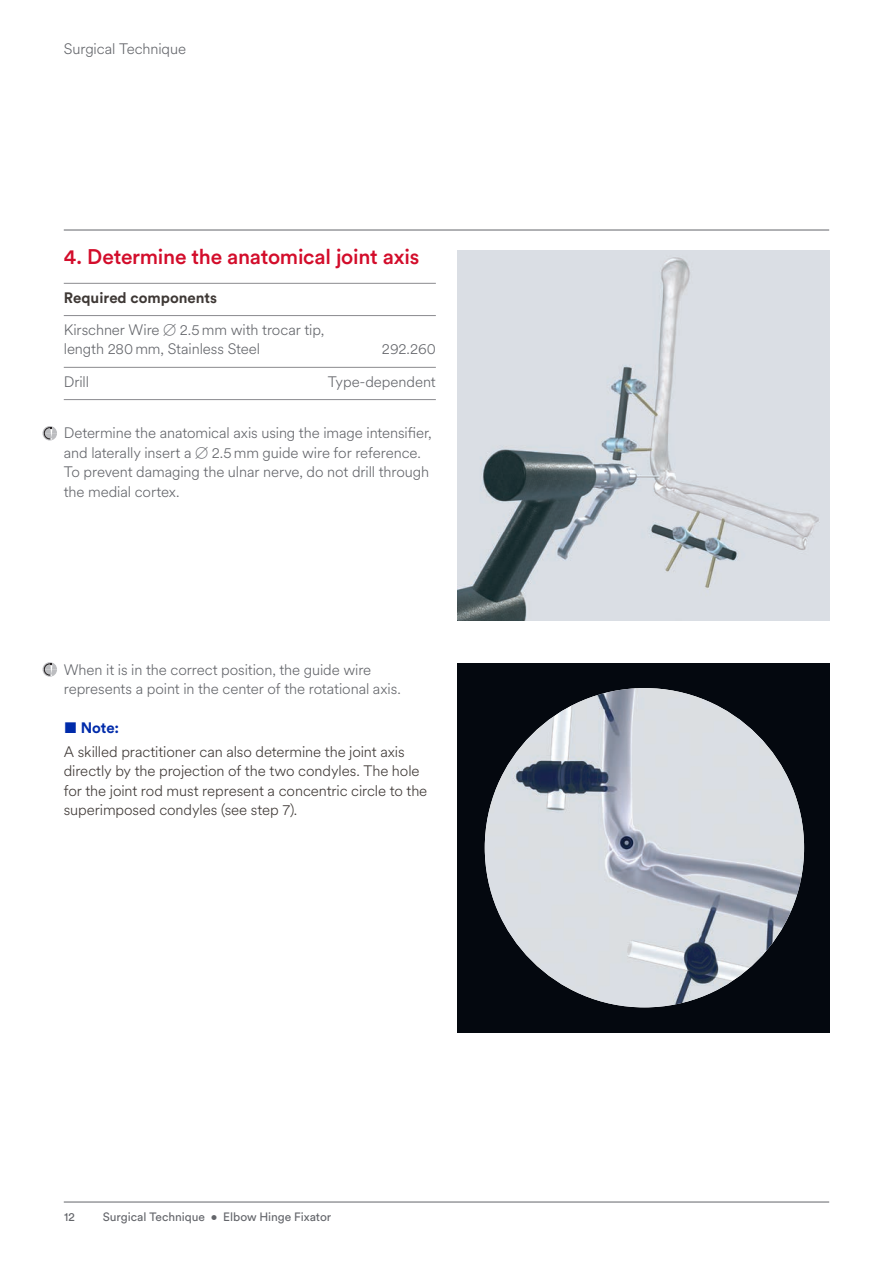
<style>
.page{position:relative;width:893px;height:1263px;background:#fff}
.page>*{position:absolute;margin:0;border:0;box-sizing:border-box;transform-origin:0 0}
._04_Step_Number_Copy{font:500 21px "J&J Circular";letter-spacing:-.015em;color:#d30d2b}
._07_Body_Copy{font:300 15px/19.5px "J&J Circular";letter-spacing:-.01em;color:#63656a}
._11_Text_Call_Out{font:300 15px/19.5px "J&J Circular";letter-spacing:-.005em;color:#3e3835}
._09_Instrument_Rule{font:300 15px/19.5px "J&J Circular";letter-spacing:-.005em;color:#63656a}
._09_Instrument_Title{font:700 15px "J&J Circular";color:#3e3835}
.t1{font:700 15px "J&J Circular";color:#002baa}
.t2{font:12px "J&J Circular";color:#63656a}
.s1{font-family:"Universal Newswith Comm Pi";font-weight:400}
</style>
<div class="page">
<img style="left:457px;top:251px;width:372px;height:370px">
<div style="left:457px;top:663px;width:372px;height:370px;background:#04080f"></div>
<img style="left:485px;top:688px;width:319px;height:319px;border-radius:160px">
<hr style="left:64px;top:283px;width:372px;height:1px;background:#8a8a8e">
<hr style="left:64px;top:315px;width:372px;height:1px;background:#8a8a8e">
<hr style="left:64px;top:367px;width:372px;height:1px;background:#8a8a8e">
<hr style="left:64px;top:399px;width:372px;height:1px;background:#8a8a8e">
<svg style="left:43px;top:426px;width:14px;height:14px"></svg>
<svg style="left:43px;top:662px;width:14px;height:15px"></svg>
<hr style="left:64px;top:230px;width:765px;height:1px;background:#63656a">
<hr style="left:64px;top:1202px;width:765px;height:1px;background:#63656a">
<p class="_07_Body_Copy" style="left:64px;top:38px;width:124px">Surgical Technique</p>
<p class="_04_Step_Number_Copy" style="left:64px;top:242px;width:357px">4. Determine the anatomical joint axis</p>
<p class="_09_Instrument_Title" style="left:64px;top:287px;width:155px">Required components</p>
<p class="_09_Instrument_Rule" style="left:64px;top:319px;width:262px">Kirschner Wire <span class="s1">B</span> 2.5 mm with trocar tip, length 280 mm, Stainless Steel</p>
<p class="_09_Instrument_Rule" style="left:382px;top:339px;width:55px">292.260</p>
<p class="_09_Instrument_Rule" style="left:64px;top:371px;width:27px">Drill</p>
<p class="_09_Instrument_Rule" style="left:328px;top:371px;width:109px">Type-dependent</p>
<p class="_07_Body_Copy" style="left:64px;top:423px;width:370px">Determine the anatomical axis using the image intensifier, and laterally insert a <span class="s1">B</span> 2.5 mm guide wire for reference.<br>To prevent damaging the ulnar nerve, do not drill through the medial cortex.</p>
<p class="_07_Body_Copy" style="left:64px;top:659px;width:338px">When it is in the correct position, the guide wire represents a point in the center of the rotational axis.</p>
<p class="t1" style="left:64px;top:717px;width:57px">■ Note:</p>
<p class="_11_Text_Call_Out" style="left:64px;top:741px;width:365px">A skilled practitioner can also determine the joint axis directly by the projection of the two condyles. The hole for the joint rod must represent a concentric circle to the superimposed condyles (see step 7).</p>
<p class="t2" style="left:64px;top:1208px;width:12px">12</p>
<p class="t2" style="left:103px;top:1208px;width:230px">Surgical Technique • Elbow Hinge Fixator</p>
</div>
